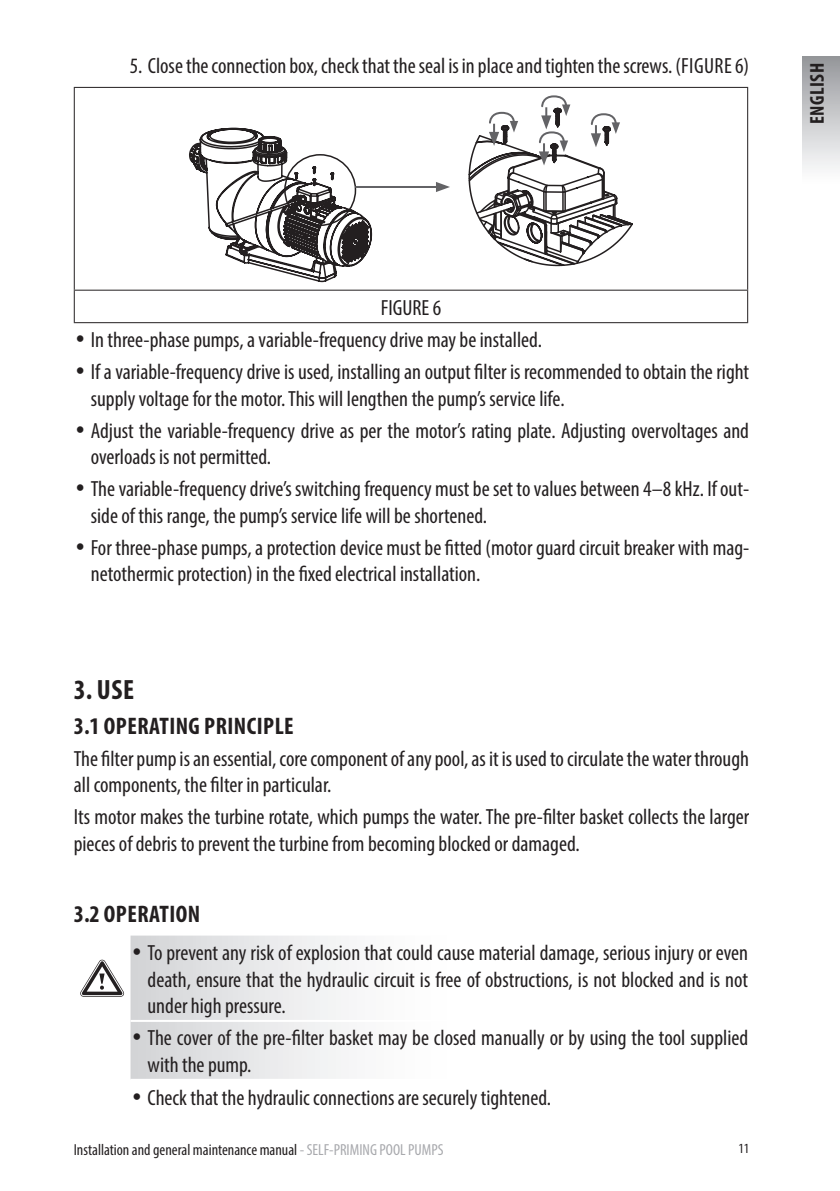
<style>
.page{position:relative;width:840px;height:1191px;background:#fff}
.page>*{position:absolute;margin:0;border:0;box-sizing:border-box;transform-origin:0 0}
.Estilo_de_párrafo_1{font:700 condensed 28px "Myriad Pro";color:#231f20}
.Estilo_de_párrafo_1-2{font:700 condensed 24px "Myriad Pro";letter-spacing:.02em;color:#231f20}
.Estilo_de_párrafo_1-3{font:condensed 22px/26.4px "Myriad Pro";color:#231f20}
.t1{font:700 condensed 20px "Myriad Pro";letter-spacing:.02em;color:#231f20}
.t2{font:condensed 16px "Myriad Pro";color:#231f20}
.t3{font:condensed 14px "Myriad Pro";color:#231f20}
.s1{font-family:"Futura BT";font-weight:300}
.s2{color:#a8a9ad}
</style>
<div class="page">
<div style="left:801px;top:57px;width:38px;height:128px;background:linear-gradient(to bottom,#97989d,#fff)"></div>
<hr style="left:74px;top:87px;width:673px;height:1px;background:#231f20">
<hr style="left:74px;top:88px;width:1px;height:202px;background:#231f20">
<hr style="left:746px;top:88px;width:1px;height:202px;background:#231f20">
<hr style="left:74px;top:290px;width:673px;height:1px;background:#231f20">
<hr style="left:74px;top:291px;width:1px;height:31px;background:#231f20">
<hr style="left:746px;top:291px;width:1px;height:31px;background:#231f20">
<hr style="left:74px;top:322px;width:673px;height:1px;background:#231f20">
<svg style="left:189px;top:127px;width:183px;height:156px"></svg>
<hr style="left:355px;top:186px;width:84px;height:2px;background:#636366">
<svg style="left:436px;top:182px;width:14px;height:10px"></svg>
<svg style="left:468px;top:95px;width:165px;height:172px"></svg>
<svg style="left:130px;top:935px;width:211px;height:143px"></svg>
<hr style="left:130px;top:1020px;width:617px;height:2px;background:#fff">
<svg style="left:80px;top:959px;width:44px;height:37px"></svg>
<p class="Estilo_de_párrafo_1-3" style="left:130px;top:52px;width:620px">5. Close the connection box, check that the seal is in place and tighten the screws. (FIGURE 6)</p>
<p class="t1" style="left:804px;top:124px;width:62px;rotate:-90deg">ENGLISH</p>
<p class="Estilo_de_párrafo_1-3" style="left:380px;top:294px;width:62px">FIGURE 6</p>
<p class="Estilo_de_párrafo_1-3" style="left:74px;top:326px;width:469px"><span class="s1">•</span> In three-phase pumps, a variable-frequency drive may be installed.</p>
<p class="Estilo_de_párrafo_1-3" style="left:91px;top:358px;width:659px;text-indent:-17px"><span class="s1">•</span> If a variable-frequency drive is used, installing an output filter is recommended to obtain the right supply voltage for the motor. This will lengthen the pump’s service life.</p>
<p class="Estilo_de_párrafo_1-3" style="left:91px;top:417px;width:659px;text-indent:-17px"><span class="s1">•</span> Adjust the variable-frequency drive as per the motor’s rating plate. Adjusting overvoltages and overloads is not permitted.</p>
<p class="Estilo_de_párrafo_1-3" style="left:91px;top:475px;width:659px;text-indent:-17px"><span class="s1">•</span> The variable-frequency drive’s switching frequency must be set to values between 4–8 kHz. If out&shy;side of this range, the pump’s service life will be shortened.</p>
<p class="Estilo_de_párrafo_1-3" style="left:91px;top:534px;width:659px;text-indent:-17px"><span class="s1">•</span> For three-phase pumps, a protection device must be fitted (motor guard circuit breaker with mag&shy;netothermic protection) in the fixed electrical installation.</p>
<p class="Estilo_de_párrafo_1" style="left:74px;top:672px;width:62px">3. USE</p>
<p class="Estilo_de_párrafo_1-2" style="left:74px;top:710px;width:221px">3.1 OPERATING PRINCIPLE</p>
<p class="Estilo_de_párrafo_1-3" style="left:74px;top:745px;width:676px">The filter pump is an essential, core component of any pool, as it is used to circulate the water through all components, the filter in particular.</p>
<p class="Estilo_de_párrafo_1-3" style="left:74px;top:803px;width:676px">Its motor makes the turbine rotate, which pumps the water. The pre-filter basket collects the larger pieces of debris to prevent the turbine from becoming blocked or damaged.</p>
<p class="Estilo_de_párrafo_1-2" style="left:74px;top:899px;width:128px">3.2 OPERATION</p>
<p class="Estilo_de_párrafo_1-3" style="left:147px;top:939px;width:602px;text-align:justify;text-indent:-17px"><span class="s1">•</span> To prevent any risk of explosion that could cause material damage, serious injury or even death, ensure that the hydraulic circuit is free of obstructions, is not blocked and is not under high pressure.</p>
<p class="Estilo_de_párrafo_1-3" style="left:147px;top:1024px;width:601px;text-indent:-17px"><span class="s1">•</span> The cover of the pre-filter basket may be closed manually or by using the tool supplied with the pump.</p>
<p class="Estilo_de_párrafo_1-3" style="left:130px;top:1083px;width:422px"><span class="s1">•</span> Check that the hydraulic connections are securely tightened.</p>
<p class="t2" style="left:74px;top:1139px;width:371px">Installation and general maintenance manual <span class="s2">- SELF-PRIMING POOL PUMPS</span></p>
<p class="t3" style="left:738px;top:1140px;width:12px">11</p>
</div>
